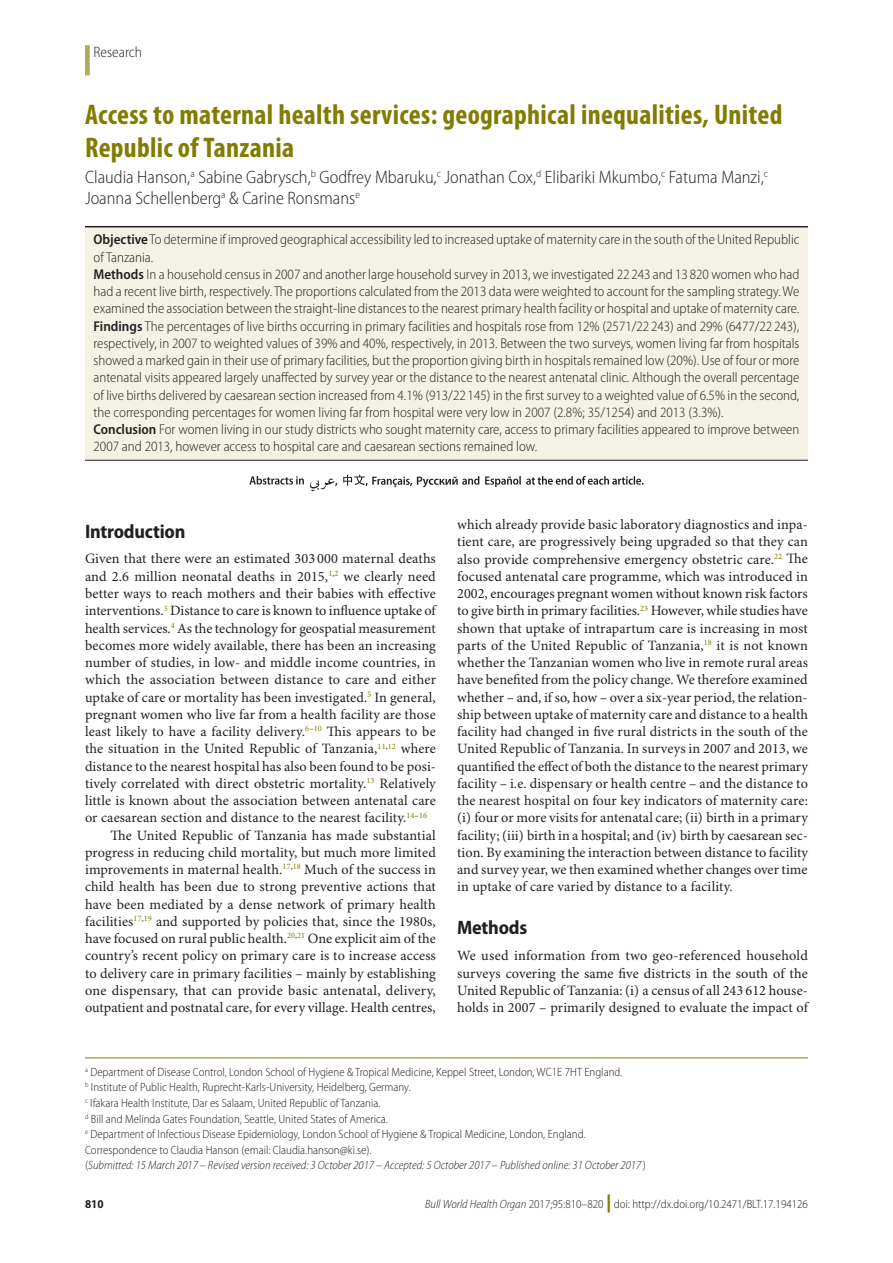
<style>
.page{position:relative;width:893px;height:1263px;background:#fff}
.page>*{position:absolute;margin:0;border:0;box-sizing:border-box;transform-origin:0 0}
.t1{font:700 condensed 28.5px/33.8px "Myriad Pro";letter-spacing:.01em;color:#827c00}
.t2{font:700 semi-condensed 19.5px "Myriad Pro";letter-spacing:-.01em;color:#231f20}
.t3{font:300 semi-condensed 18px/21px "Myriad Pro";color:#231f20}
.t4{font:300 semi-condensed 15px "Myriad Pro";color:#231f20}
.t5{font:14.25px/17.2px "Minion Pro";letter-spacing:.005em;color:#231f20;text-align:justify}
.t6{font:300 semi-condensed 14.25px/17.2px "Myriad Pro";color:#231f20}
.t7{font:300 semi-condensed 12px/15.6px "Myriad Pro";color:#231f20}
.t8{font:700 semi-condensed 12px "Myriad Pro";color:#231f20}
.s1{font-weight:600}
.s2{font-style:italic}
.s3{font-weight:900;font-stretch:normal;font-size:18px;color:#827c00}
</style>
<div class="page">
<div style="left:85px;top:45px;width:5px;height:30px;background:#b2ac5f"></div>
<div style="left:85px;top:226px;width:723px;height:234px;background:#f3f2e4"></div>
<hr style="left:85px;top:1057px;width:723px;height:1px;background:#827c00">
<hr style="left:85px;top:226px;width:723px;height:1px;background:#231f20">
<hr style="left:85px;top:460px;width:723px;height:1px;background:#231f20">
<svg style="left:310px;top:475px;width:334px;height:16px"></svg>
<svg style="left:249px;top:476px;width:55px;height:9px"></svg>
<p class="t4" style="left:94px;top:44px;width:50px">Research</p>
<h1 class="t1" style="left:85px;top:98px;width:699px">Access to maternal health services: geographical inequalities, United<br>Republic of Tanzania</h1>
<p class="t3" style="left:85px;top:167px;width:684px">Claudia Hanson,<sup>a</sup> Sabine Gabrysch,<sup>b</sup> Godfrey Mbaruku,<sup>c</sup> Jonathan Cox,<sup>d</sup> Elibariki Mkumbo,<sup>c</sup> Fatuma Manzi,<sup>c<br></sup>Joanna Schellenberg<sup>a</sup> &amp; Carine Ronsmans<sup>e</sup></p>
<p class="t6" style="left:94px;top:231px;width:707px"><span class="s1">Objective</span> To determine if improved geographical accessibility led to increased uptake of maternity care in the south of the United Republic of Tanzania.<br><span class="s1">Methods</span> In a household census in 2007 and another large household survey in 2013, we investigated 22 243 and 13 820 women who had had a recent live birth, respectively. The proportions calculated from the 2013 data were weighted to account for the sampling strategy. We examined the association between the straight-line distances to the nearest primary health facility or hospital and uptake of maternity care.<br><span class="s1">Findings</span> The percentages of live births occurring in primary facilities and hospitals rose from 12% (2571/22 243) and 29% (6477/22 243), respectively, in 2007 to weighted values of 39% and 40%, respectively, in 2013. Between the two surveys, women living far from hospitals showed a marked gain in their use of primary facilities, but the proportion giving birth in hospitals remained low (20%). Use of four or more antenatal visits appeared largely unaffected by survey year or the distance to the nearest antenatal clinic. Although the overall percentage of live births delivered by caesarean section increased from 4.1% (913/22 145) in the first survey to a weighted value of 6.5% in the second, the corresponding percentages for women living far from hospital were very low in 2007 (2.8%; 35/1254) and 2013 (3.3%).<br><span class="s1">Conclusion</span> For women living in our study districts who sought maternity care, access to primary facilities appeared to improve between 2007 and 2013, however access to hospital care and caesarean sections remained low.</p>
<h2 class="t2" style="left:85px;top:520px;width:102px">Introduction</h2>
<p class="t5" style="left:85px;top:551px;width:352px">Given that there were an estimated 303 000 maternal deaths</p>
<p class="t5" style="left:85px;top:568px;width:352px">and 2.6 million neonatal deaths in 2015,<sup>1</sup><sup>,</sup><sup>2</sup> we clearly need</p>
<p class="t5" style="left:85px;top:585px;width:352px">better ways to reach mothers and their babies with effective</p>
<p class="t5" style="left:85px;top:603px;width:352px">interventions.<sup>3</sup> Distance to care is known to influence uptake of</p>
<p class="t5" style="left:85px;top:620px;width:352px">health services.<sup>4</sup> As the technology for geospatial measurement</p>
<p class="t5" style="left:85px;top:637px;width:352px">becomes more widely available, there has been an increasing</p>
<p class="t5" style="left:85px;top:654px;width:352px">number of studies, in low- and middle income countries, in</p>
<p class="t5" style="left:85px;top:672px;width:353px">which the association between distance to care and either</p>
<p class="t5" style="left:85px;top:689px;width:352px">uptake of care or mortality has been investigated.<sup>5</sup> In general,</p>
<p class="t5" style="left:85px;top:706px;width:352px">pregnant women who live far from a health facility are those</p>
<p class="t5" style="left:85px;top:723px;width:352px">least likely to have a facility delivery.<sup>6</sup><sup>–</sup><sup>10</sup> This appears to be</p>
<p class="t5" style="left:85px;top:741px;width:352px">the situation in the United Republic of Tanzania,<sup>11</sup><sup>,</sup><sup>12</sup> where</p>
<p class="t5" style="left:85px;top:758px;width:352px">distance to the nearest hospital has also been found to be posi-</p>
<p class="t5" style="left:85px;top:775px;width:352px">tively correlated with direct obstetric mortality.<sup>13</sup> Relatively</p>
<p class="t5" style="left:85px;top:792px;width:352px">little is known about the association between antenatal care</p>
<p class="t5" style="left:85px;top:810px;width:344px">or caesarean section and distance to the nearest facility.<sup>14</sup><sup>–</sup><sup>16</sup></p>
<p class="t5" style="left:111px;top:827px;width:327px">The United Republic of Tanzania has made substantial</p>
<p class="t5" style="left:85px;top:844px;width:352px">progress in reducing child mortality, but much more limited</p>
<p class="t5" style="left:85px;top:861px;width:352px">improvements in maternal health.<sup>17</sup><sup>,</sup><sup>18</sup> Much of the success in</p>
<p class="t5" style="left:85px;top:879px;width:352px">child health has been due to strong preventive actions that</p>
<p class="t5" style="left:85px;top:896px;width:352px">have been mediated by a dense network of primary health</p>
<p class="t5" style="left:85px;top:913px;width:352px">facilities<sup>17</sup><sup>,</sup><sup>19</sup> and supported by policies that, since the 1980s,</p>
<p class="t5" style="left:85px;top:930px;width:352px">have focused on rural public health.<sup>20</sup><sup>,</sup><sup>21</sup> One explicit aim of the</p>
<p class="t5" style="left:85px;top:948px;width:352px">country’s recent policy on primary care is to increase access</p>
<p class="t5" style="left:85px;top:965px;width:352px">to delivery care in primary facilities – mainly by establishing</p>
<p class="t5" style="left:85px;top:982px;width:352px">one dispensary, that can provide basic antenatal, delivery,</p>
<p class="t5" style="left:85px;top:999px;width:352px">outpatient and postnatal care, for every village. Health centres,</p>
<p class="t5" style="left:457px;top:516px;width:353px">which already provide basic laboratory diagnostics and inpa&shy;tient care, are progressively being upgraded so that they can also provide comprehensive emergency obstetric care.<sup>22</sup> The focused antenatal care programme, which was introduced in 2002, encourages pregnant women without known risk factors to give birth in primary facilities.<sup>23</sup> However, while studies have shown that uptake of intrapartum care is increasing in most parts of the United Republic of Tanzania,<sup>18</sup> it is not known whether the Tanzanian women who live in remote rural areas have benefited from the policy change. We therefore examined whether – and, if so, how – over a six-year period, the relation&shy;ship between uptake of maternity care and distance to a health facility had changed in five rural districts in the south of the United Republic of Tanzania. In surveys in 2007 and 2013, we quantified the effect of both the distance to the nearest primary facility – i.e. dispensary or health centre – and the distance to the nearest hospital on four key indicators of maternity care: (i) four or more visits for antenatal care; (ii) birth in a primary facility; (iii) birth in a hospital; and (iv) birth by caesarean sec&shy;tion. By examining the interaction between distance to facility and survey year, we then examined whether changes over time in uptake of care varied by distance to a facility.</p>
<h2 class="t2" style="left:457px;top:917px;width:72px">Methods</h2>
<p class="t5" style="left:457px;top:948px;width:352px">We used information from two geo-referenced household surveys covering the same five districts in the south of the United Republic of Tanzania: (i) a census of all 243 612 house&shy;holds in 2007 – primarily designed to evaluate the impact of</p>
<p class="t7" style="left:85px;top:1064px;width:562px"><sup>a</sup> Department of Disease Control, London School of Hygiene &amp; Tropical Medicine, Keppel Street, London, WC1E 7HT England.<br><sup>b</sup> Institute of Public Health, Ruprecht-Karls-University, Heidelberg, Germany.<br><sup>c</sup> Ifakara Health Institute, Dar es Salaam, United Republic of Tanzania.<br><sup>d</sup> Bill and Melinda Gates Foundation, Seattle, United States of America.<br><sup>e</sup> Department of Infectious Disease Epidemiology, London School of Hygiene &amp; Tropical Medicine, London, England.<br>Correspondence to Claudia Hanson (email: Claudia.hanson@ki.se).<br>(<span class="s2">Submitted: 15 March 2017 – Revised version received: 3 October 2017 – Accepted: 5 October 2017 – Published online: 31 October 2017</span> )</p>
<p class="t8" style="left:85px;top:1197px;width:20px">810</p>
<p class="t7" style="left:425px;top:1197px;width:384px"><span class="s2">Bull World Health Organ</span> 2017;95:810–820 <span class="s3">|</span> doi: http://dx.doi.org/10.2471/BLT.17.194126</p>
</div>
